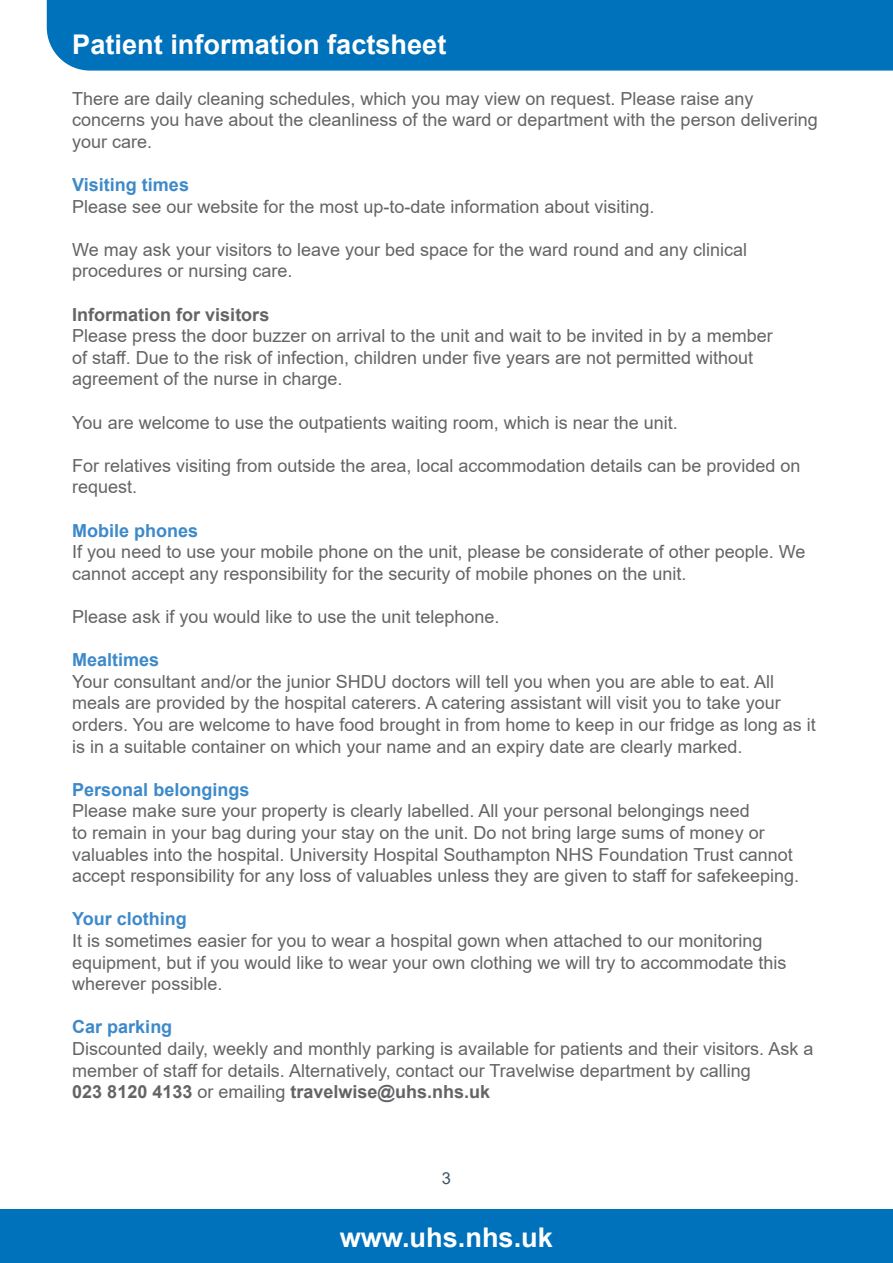
<style>
.page{position:relative;width:893px;height:1263px;background:#fff}
.page>*{position:absolute;margin:0;border:0;box-sizing:border-box;transform-origin:0 0}
.t1{font:700 27.15px "Arial";color:#fff}
.t2{font:18px/21.6px "Arial";color:#636466}
.t3{font:700 18px "Arial";color:#3d89c9}
.t4{font:700 18px "Arial";color:#636466}
.t5{font:16.5px "Arial";color:#3d5567}
.s1{font-weight:700}
</style>
<div class="page">
<div style="left:0;top:1209px;width:893px;height:54px;background:#0072bc"></div>
<div style="left:46px;top:0;width:847px;height:71px;background:#0072bc"></div>
<h1 class="t1" style="left:72px;top:25px;width:376px">Patient information factsheet</h1>
<p class="t2" style="left:72px;top:87px;width:747px">There are daily cleaning schedules, which you may view on request. Please raise any concerns you have about the cleanliness of the ward or department with the person delivering your care.</p>
<p class="t3" style="left:72px;top:172px;width:118px">Visiting times</p>
<p class="t2" style="left:72px;top:195px;width:584px">Please see our website for the most up-to-date information about visiting.</p>
<p class="t2" style="left:72px;top:238px;width:676px">We may ask your visitors to leave your bed space for the ward round and any clinical procedures or nursing care.</p>
<p class="t4" style="left:72px;top:302px;width:199px">Information for visitors</p>
<p class="t2" style="left:72px;top:325px;width:702px">Please press the door buzzer on arrival to the unit and wait to be invited in by a member of staff. Due to the risk of infection, children under five years are not permitted without agreement of the nurse in charge.</p>
<p class="t2" style="left:72px;top:411px;width:607px">You are welcome to use the outpatients waiting room, which is near the unit.</p>
<p class="t2" style="left:72px;top:454px;width:730px">For relatives visiting from outside the area, local accommodation details can be provided on request.</p>
<p class="t3" style="left:72px;top:518px;width:128px">Mobile phones</p>
<p class="t2" style="left:72px;top:541px;width:735px">If you need to use your mobile phone on the unit, please be considerate of other people. We cannot accept any responsibility for the security of mobile phones on the unit.</p>
<p class="t2" style="left:72px;top:606px;width:429px">Please ask if you would like to use the unit telephone.</p>
<p class="t3" style="left:72px;top:647px;width:89px">Mealtimes</p>
<p class="t2" style="left:72px;top:670px;width:745px">Your consultant and/or the junior SHDU doctors will tell you when you are able to eat. All meals are provided by the hospital caterers. A catering assistant will visit you to take your orders. You are welcome to have food brought in from home to keep in our fridge as long as it is in a suitable container on which your name and an expiry date are clearly marked.</p>
<p class="t3" style="left:72px;top:777px;width:179px">Personal belongings</p>
<p class="t2" style="left:72px;top:800px;width:728px">Please make sure your property is clearly labelled. All your personal belongings need<br>to remain in your bag during your stay on the unit. Do not bring large sums of money or valuables into the hospital. University Hospital Southampton NHS Foundation Trust cannot accept responsibility for any loss of valuables unless they are given to staff for safekeeping.</p>
<p class="t3" style="left:72px;top:906px;width:116px">Your clothing</p>
<p class="t2" style="left:72px;top:930px;width:716px">It is sometimes easier for you to wear a hospital gown when attached to our monitoring equipment, but if you would like to wear your own clothing we will try to accommodate this wherever possible.</p>
<p class="t3" style="left:72px;top:1014px;width:102px">Car parking</p>
<p class="t2" style="left:72px;top:1038px;width:743px">Discounted daily, weekly and monthly parking is available for patients and their visitors. Ask a member of staff for details. Alternatively, contact our Travelwise department by calling<br><span class="s1">023 8120 4133</span> or emailing <span class="s1">travelwise@uhs.nhs.uk</span></p>
<p class="t5" style="left:442px;top:1166px;width:11px">3</p>
<h1 class="t1" style="left:340px;top:1218px;width:215px">www.uhs.nhs.uk</h1>
</div>
